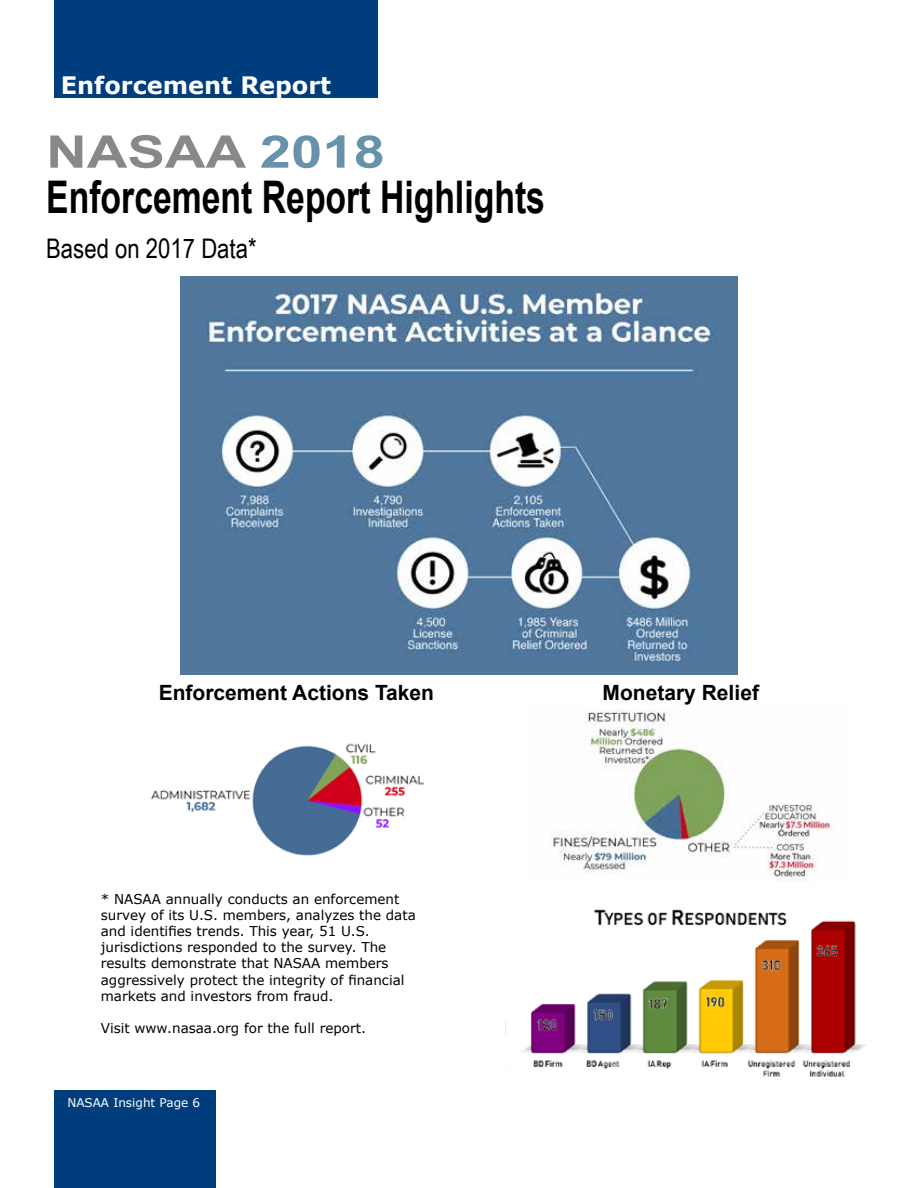
<style>
.page{position:relative;width:918px;height:1188px;background:#fff}
.page>*{position:absolute;margin:0;border:0;box-sizing:border-box;transform-origin:0 0}
.t1{font:700 45px/45px "Arial";color:#000;scale:.75 1}
.t2{font:27px "Arial Narrow";color:#000}
.t3{font:700 24px "Verdana";color:#fff}
.t4{font:700 21px "Arial";color:#000}
.t5{font:13.5px/16.2px "Verdana";color:#000}
.t6{font:12px "Verdana";color:#fff}
.s1{color:#888}
.s2{color:#6792ab}
</style>
<div class="page">
<div style="left:54px;top:0;width:324px;height:97px;background:#003d7d"></div>
<div style="left:54px;top:1091px;width:162px;height:97px;background:#003d7d"></div>
<img style="left:505px;top:909px;width:361px;height:168px">
<img style="left:550px;top:710px;width:285px;height:173px">
<img style="left:151px;top:743px;width:273px;height:113px">
<img style="left:181px;top:276px;width:556px;height:399px">
<h3 class="t3" style="left:61px;top:68px;width:272px">Enforcement Report</h3>
<h1 class="t1" style="left:46px;top:130px;width:667px"><span class="s1">NASAA</span> <span class="s2">2018<br></span>Enforcement Report Highlights</h1>
<h2 class="t2" style="left:46px;top:228px;width:212px">Based on 2017 Data*</h2>
<h3 class="t4" style="left:159px;top:678px;width:277px">Enforcement Actions Taken</h3>
<h3 class="t4" style="left:603px;top:678px;width:158px">Monetary Relief</h3>
<p class="t5" style="left:101px;top:890px;width:317px">* NASAA annually conducts an enforcement survey of its U.S. members, analyzes the data and identifies trends. This year, 51 U.S. jurisdictions responded to the survey. The results demonstrate that NASAA members aggressively protect the integrity of financial markets and investors from fraud.</p>
<p class="t5" style="left:101px;top:1020px;width:267px">Visit www.nasaa.org for the full report.</p>
<p class="t6" style="left:68px;top:1094px;width:134px">NASAA Insight Page 6</p>
</div>
